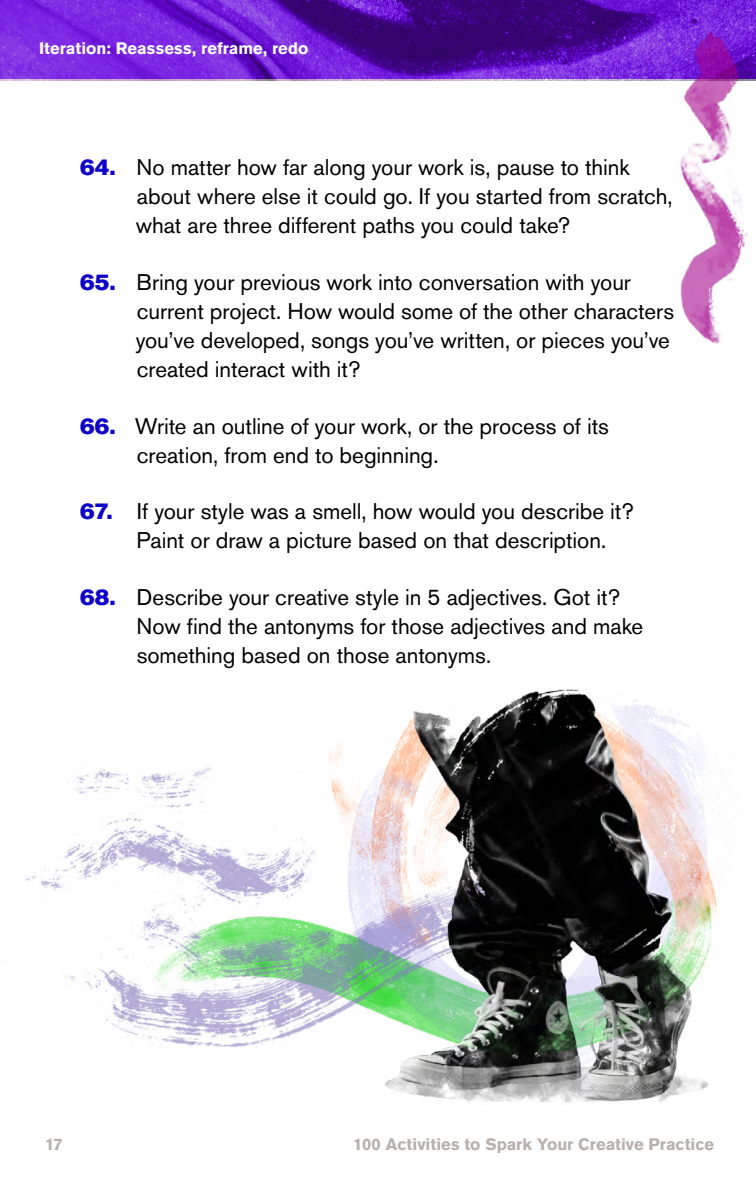
<style>
.page{position:relative;width:756px;height:1188px;background:#fff}
.page>*{position:absolute;margin:0;border:0;box-sizing:border-box;transform-origin:0 0}
.t1{font:22.5px/29.2px "Akzidenz Grotesk BQ";color:#000}
.t2{font:700 16.5px "Akzidenz Grotesk BQ";color:#b8b0ab}
.t3{font:700 16.5px "Akzidenz Grotesk BQ";color:#fff}
.s1{font-family:"Akzidenz Grotesk BQ Super";color:#0f00c9}
</style>
<div class="page">
<svg style="left:0;top:0;width:756px;height:80px;background:#631bbb"></svg>
<img style="left:603px;top:11px;width:153px;height:333px">
<img style="left:25px;top:765px;width:262px;height:282px">
<img style="left:287px;top:689px;width:444px;height:414px">
<p class="t3" style="left:39px;top:38px;width:271px">Iteration: Reassess, reframe, redo</p>
<p class="t1" style="left:136px;top:152px;width:539px;text-indent:-55px"><span class="s1">64.</span> No matter how far along your work is, pause to think about where else it could go. If you started from scratch, what are three different paths you could take?</p>
<p class="t1" style="left:136px;top:267px;width:540px;text-indent:-56px"><span class="s1">65.</span> Bring your previous work into conversation with your current project. How would some of the other characters you’ve developed, songs you’ve written, or pieces you’ve created interact with it?</p>
<p class="t1" style="left:137px;top:411px;width:474px;text-indent:-57px"><span class="s1">66.</span> Write an outline of your work, or the process of its creation, from end to beginning.</p>
<p class="t1" style="left:137px;top:497px;width:499px;text-indent:-56px"><span class="s1">67.</span> If your style was a smell, how would you describe it?<br>Paint or draw a picture based on that description.</p>
<p class="t1" style="left:137px;top:582px;width:508px;text-indent:-56px"><span class="s1">68.</span> Describe your creative style in 5 adjectives. Got it?<br>Now find the antonyms for those adjectives and make something based on those antonyms.</p>
<p class="t2" style="left:45px;top:1135px;width:19px">17</p>
<p class="t2" style="left:353px;top:1135px;width:362px">100 Activities to Spark Your Creative Practice</p>
</div>
